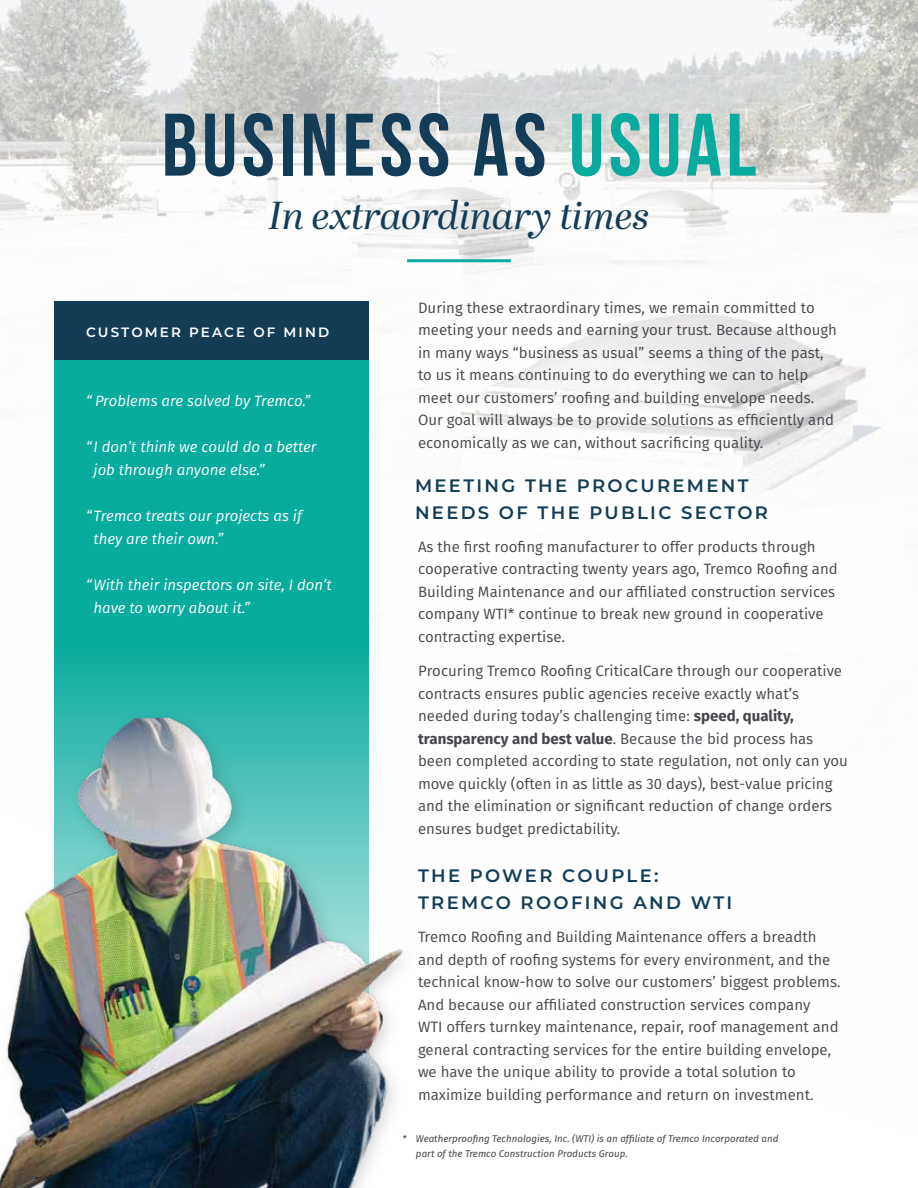
<style>
.page{position:relative;width:918px;height:1188px;background:#fff}
.page>*{position:absolute;margin:0;border:0;box-sizing:border-box;transform-origin:0 0}
.t1{font:88.5px "Bebas Neue";letter-spacing:.05em;color:#133c57}
.t2{font:italic 39px "Abril Display";color:#133c57}
.t3{font:600 18px/27px "Montserrat";letter-spacing:.13em;color:#133c57}
.t4{font:15px/22.5px "Fira Sans";color:#46454b}
.t5{font:italic 15px/22.5px "Fira Sans";color:#fff}
.t6{font:600 13.5px "Montserrat";letter-spacing:.16em;color:#fff}
.t7{font:italic 9.75px/15px "Fira Sans";color:#46454b}
.s1{color:#09ab9e}
.s2{font-weight:700}
</style>
<div class="page">
<img style="left:0;top:0;width:918px;height:492px">
<div style="left:54px;top:347px;width:315px;height:785px;background:#09ab9e"></div>
<div style="left:0;top:707px;width:421px;height:481px;background:#000;opacity:.15"></div>
<img style="left:0;top:718px;width:421px;height:470px">
<div style="left:54px;top:302px;width:315px;height:58px;background:#133c57"></div>
<hr style="left:407px;top:259px;width:104px;height:3px;background:#09ab9e">
<h1 class="t1" style="left:162px;top:97px;width:596px">BUSINESS AS <span class="s1">USUAL</span></h1>
<h2 class="t2" style="left:269px;top:187px;width:382px">In extraordinary times</h2>
<p class="t6" style="left:86px;top:322px;width:245px">CUSTOMER PEACE OF MIND</p>
<p class="t5" style="left:86px;top:389px;width:226px">“ Problems are solved by Tremco.”</p>
<p class="t5" style="left:94px;top:436px;width:225px;text-indent:-8px">“I don’t think we could do a better job through anyone else.”</p>
<p class="t5" style="left:94px;top:505px;width:210px;text-indent:-8px">“Tremco treats our projects as if they are their own.”</p>
<p class="t5" style="left:94px;top:574px;width:240px;text-indent:-8px">“With their inspectors on site, I don’t have to worry about it.”</p>
<p class="t4" style="left:418px;top:296px;width:421px">During these extraordinary times, we remain committed to meeting your needs and earning your trust. Because although in many ways “business as usual” seems a thing of the past, to us it means continuing to do everything we can to help meet our customers’ roofing and building envelope needs.<br>Our goal will always be to provide solutions as efficiently and economically as we can, without sacrificing quality.</p>
<p class="t3" style="left:415px;top:471px;width:354px">MEETING THE PROCUREMENT<br>NEEDS OF THE PUBLIC SECTOR</p>
<p class="t4" style="left:418px;top:535px;width:421px">As the first roofing manufacturer to offer products through cooperative contracting twenty years ago, Tremco Roofing and Building Maintenance and our affiliated construction services company WTI* continue to break new ground in cooperative contracting expertise.</p>
<p class="t4" style="left:418px;top:660px;width:431px">Procuring Tremco Roofing CriticalCare through our cooperative contracts ensures public agencies receive exactly what’s needed during today’s challenging time: <span class="s2">speed, quality, transparency and best value</span>. Because the bid process has been completed according to state regulation, not only can you move quickly (often in as little as 30 days), best-value pricing and the elimination or significant reduction of change orders ensures budget predictability.</p>
<p class="t3" style="left:418px;top:861px;width:316px">THE POWER COUPLE:<br>TREMCO ROOFING AND WTI</p>
<p class="t4" style="left:418px;top:926px;width:424px">Tremco Roofing and Building Maintenance offers a breadth and depth of roofing systems for every environment, and the technical know-how to solve our customers’ biggest problems.<br>And because our affiliated construction services company<br>WTI offers turnkey maintenance, repair, roof management and general contracting services for the entire building envelope, we have the unique ability to provide a total solution to maximize building performance and return on investment.</p>
<p class="t7" style="left:416px;top:1130px;width:364px;text-indent:-14px">* Weatherproofing Technologies, Inc. (WTI) is an affiliate of Tremco Incorporated and part of the Tremco Construction Products Group.</p>
</div>
